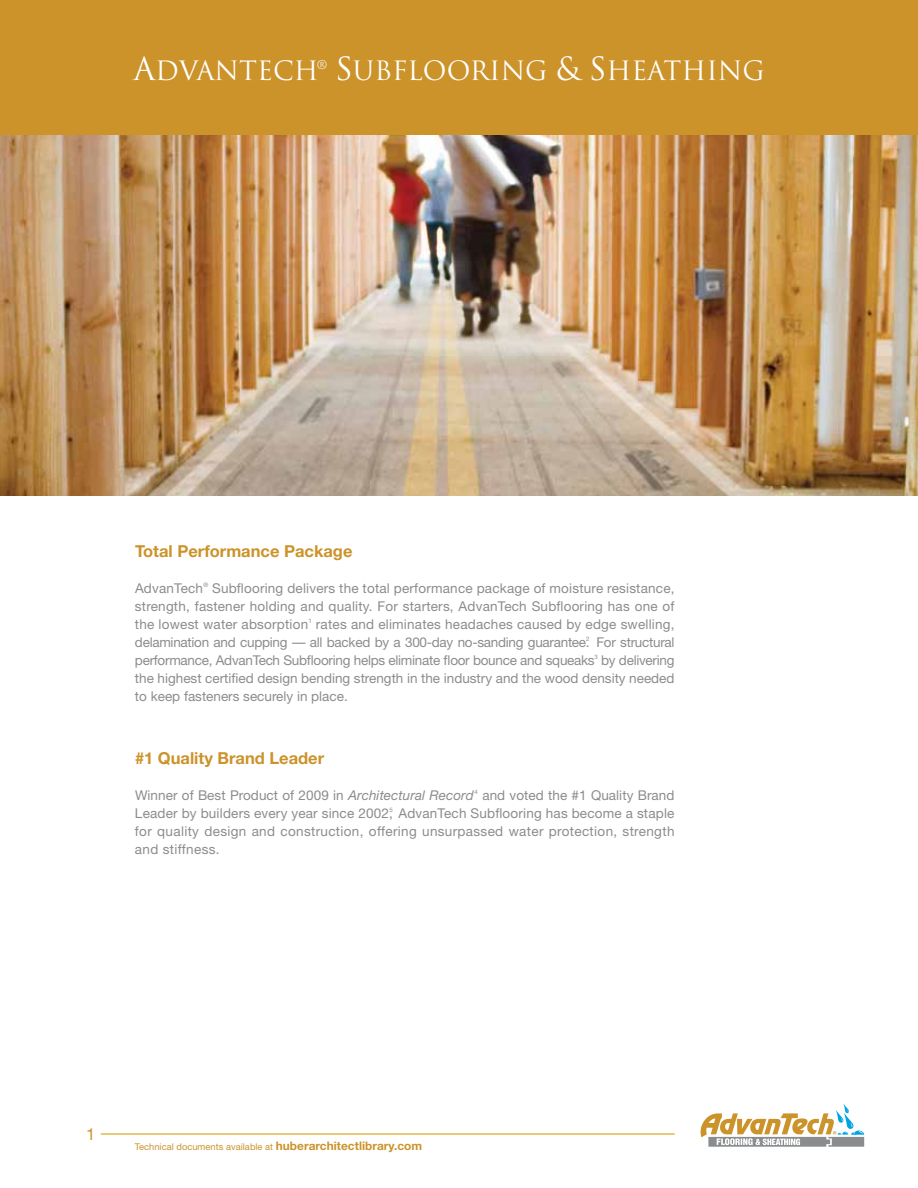
<style>
.page{position:relative;width:918px;height:1188px;background:#fff}
.page>*{position:absolute;margin:0;border:0;box-sizing:border-box;transform-origin:0 0}
.t1{font:25.95px "Trajan";color:#fff}
.t2{font:700 16.5px "Helvetica Neue";color:#cb9329}
.t3{font:16.5px "Helvetica Neue";color:#cb9329}
.t4{font:13.5px/18px "Helvetica Neue";letter-spacing:.005em;color:#8a8c8e;text-align:justify}
.t5{font:11.7px "Trajan";color:#fff}
.t6{font:9.3px "Helvetica Neue";letter-spacing:.005em;color:#cb9329}
.s1{font-size:31.2px}
.s2{font-style:italic}
.s3{font-weight:700;font-size:11.85px}
</style>
<div class="page">
<hr style="left:101px;top:1133px;width:573px;height:2px;background:#d5a10f">
<svg style="left:700px;top:1104px;width:164px;height:43px"></svg>
<img style="left:0;top:135px;width:918px;height:361px">
<div style="left:0;top:0;width:918px;height:135px;background:#cb9329"></div>
<h1 class="t1" style="left:134px;top:55px;width:187px"><span class="s1">A</span>DVANTECH</h1>
<p class="t5" style="left:317px;top:58px;width:12px">®</p>
<h1 class="t1" style="left:335px;top:55px;width:431px"><span class="s1">S</span>ubflOORING <span class="s1">&amp; S</span>HEATHING</h1>
<p class="t2" style="left:135px;top:540px;width:219px">Total Performance Package</p>
<p class="t4" style="left:135px;top:579px;width:541px">AdvanTech<sup>®</sup> Subflooring delivers the total performance package of moisture resistance, strength, fastener holding and quality. For starters, AdvanTech Subflooring has one of the lowest water absorption<sup>1</sup> rates and eliminates headaches caused by edge swelling, delamination and cupping — all backed by a 300-day no-sanding guarantee.<sup>2</sup> For structural performance, AdvanTech Subflooring helps eliminate floor bounce and squeaks<sup>3</sup> by delivering the highest certified design bending strength in the industry and the wood density needed to keep fasteners securely in place.</p>
<p class="t2" style="left:135px;top:747px;width:191px">#1 Quality Brand Leader</p>
<p class="t4" style="left:135px;top:786px;width:541px">Winner of Best Product of 2009 in <span class="s2">Architectural Record</span><sup>4</sup> and voted the #1 Quality Brand Leader by builders every year since 2002,<sup>5</sup> AdvanTech Subflooring has become a staple for quality design and construction, offering unsurpassed water protection, strength and stiffness.</p>
<p class="t3" style="left:86px;top:1124px;width:11px">1</p>
<p class="t6" style="left:135px;top:1142px;width:289px">Technical documents available at <span class="s3">huberarchitectlibrary.com</span></p>
</div>
